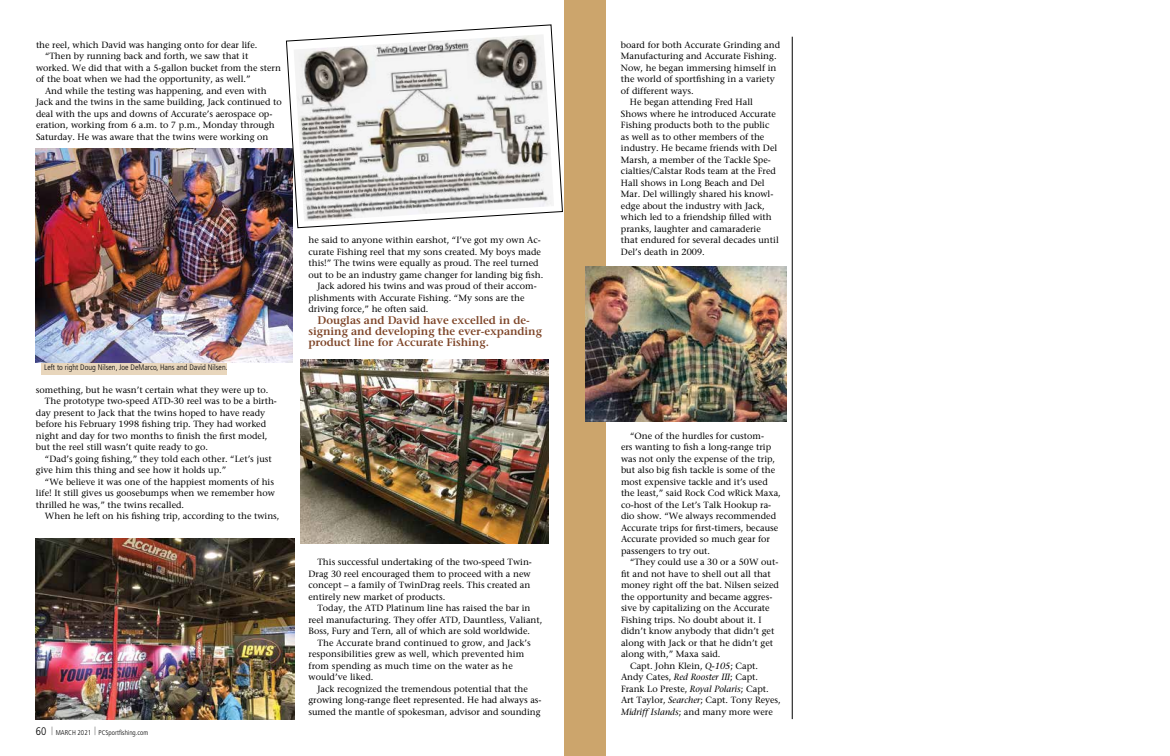
<style>
.page{position:relative;width:1170px;height:756px;background:#fff}
.page>*{position:absolute;margin:0;border:0;box-sizing:border-box;transform-origin:0 0}
.t1{font:600 11px/11.5px "Stone Serif";letter-spacing:-.005em;color:#7e4528}
.t2{font:9px/11.5px "Stone Serif";color:#000}
.t3{font:300 condensed 8px "Frutiger";color:#000}
.t4{font:300 condensed 7px "Frutiger";color:#000}
.s1{font-size:11px}
.s2{font-style:italic}
</style>
<div class="page">
<div style="left:41px;top:337px;width:186px;height:38px;background:linear-gradient(to right,#e8d6bc,#e8d6bc)"></div>
<div style="left:564px;top:0;width:42px;height:756px;background:#cca56c"></div>
<hr style="left:792px;top:37px;width:1px;height:682px;background:#000">
<svg style="left:285px;top:24px;width:278px;height:205px"></svg>
<img style="left:35px;top:149px;width:257px;height:213px">
<img style="left:585px;top:267px;width:202px;height:154px">
<img style="left:300px;top:360px;width:248px;height:184px">
<img style="left:36px;top:539px;width:259px;height:180px">
<p class="t2" style="left:36px;top:39px;width:223px">the reel, which David was hanging onto for dear life.</p>
<p class="t2" style="left:45px;top:50px;width:205px">“Then by running back and forth, we saw that it</p>
<p class="t2" style="left:36px;top:62px;width:247px">worked. We did that with a 5-gallon bucket from the stern</p>
<p class="t2" style="left:36px;top:73px;width:216px">of the boat when we had the opportunity, as well.”</p>
<p class="t2" style="left:45px;top:85px;width:223px">And while the testing was happening, and even with</p>
<p class="t2" style="left:36px;top:96px;width:247px">Jack and the twins in the same building, Jack continued to</p>
<p class="t2" style="left:36px;top:108px;width:238px">deal with the ups and downs of Accurate’s aerospace op-</p>
<p class="t2" style="left:36px;top:119px;width:240px">eration, working from 6 a.m. to 7 p.m., Monday through</p>
<p class="t2" style="left:36px;top:131px;width:234px">Saturday. He was aware that the twins were working on</p>
<p class="t3" style="left:44px;top:363px;width:185px">Left to right Doug Nilsen, Joe DeMarco, Hans and David Nilsen.</p>
<p class="t2" style="left:36px;top:384px;width:234px">something, but he wasn’t certain what they were up to.</p>
<p class="t2" style="left:45px;top:395px;width:233px">The prototype two-speed ATD-30 reel was to be a birth-</p>
<p class="t2" style="left:36px;top:407px;width:231px">day present to Jack that the twins hoped to have ready</p>
<p class="t2" style="left:36px;top:418px;width:232px">before his February 1998 fishing trip. They had worked</p>
<p class="t2" style="left:36px;top:430px;width:233px">night and day for two months to finish the first model,</p>
<p class="t2" style="left:36px;top:441px;width:174px">but the reel still wasn’t quite ready to go.</p>
<p class="t2" style="left:45px;top:453px;width:228px">“Dad’s going fishing,” they told each other. “Let’s just</p>
<p class="t2" style="left:36px;top:464px;width:192px">give him this thing and see how it holds up.”</p>
<p class="t2" style="left:45px;top:476px;width:231px">“We believe it was one of the happiest moments of his</p>
<p class="t2" style="left:36px;top:487px;width:240px">life! It still gives us goosebumps when we remember how</p>
<p class="t2" style="left:36px;top:499px;width:150px">thrilled he was,” the twins recalled.</p>
<p class="t2" style="left:45px;top:510px;width:236px">When he left on his fishing trip, according to the twins,</p>
<p class="t4" style="left:36px;top:729px;width:114px"><span class="s1">60</span> <sup>|</sup> MARCH 2021 <sup>|</sup> PCSportfishing.com</p>
<p class="t2" style="left:308px;top:234px;width:234px">he said to anyone within earshot, “I’ve got my own Ac-</p>
<p class="t2" style="left:308px;top:246px;width:234px">curate Fishing reel that my sons created. My boys made</p>
<p class="t2" style="left:308px;top:257px;width:232px">this!” The twins were equally as proud. The reel turned</p>
<p class="t2" style="left:308px;top:269px;width:236px">out to be an industry game changer for landing big fish.</p>
<p class="t2" style="left:317px;top:280px;width:221px">Jack adored his twins and was proud of their accom-</p>
<p class="t2" style="left:308px;top:292px;width:218px">plishments with Accurate Fishing. “My sons are the</p>
<p class="t2" style="left:308px;top:303px;width:121px">driving force,” he often said.</p>
<p class="t1" style="left:308px;top:314px;width:235px;text-indent:9px">Douglas and David have excelled in de&shy;signing and developing the ever-expanding product line for Accurate Fishing.</p>
<p class="t2" style="left:308px;top:556px;width:225px;text-indent:9px">This successful undertaking of the two-speed Twin-Drag 30 reel encouraged them to proceed with a new concept – a family of TwinDrag reels. This created an entirely new market of products.</p>
<p class="t2" style="left:308px;top:602px;width:235px;text-indent:9px">Today, the ATD Platinum line has raised the bar in reel manufacturing. They offer ATD, Dauntless, Valiant,<br>Boss, Fury and Tern, all of which are sold worldwide.</p>
<p class="t2" style="left:308px;top:637px;width:224px;text-indent:9px">The Accurate brand continued to grow, and Jack’s responsibilities grew as well, which prevented him from spending as much time on the water as he would’ve liked.</p>
<p class="t2" style="left:308px;top:683px;width:235px;text-align:center">Jack recognized the tremendous potential that the growing long-range fleet represented. He had always as&shy;sumed the mantle of spokesman, advisor and sounding</p>
<p class="t2" style="left:621px;top:39px;width:161px">board for both Accurate Grinding and</p>
<p class="t2" style="left:621px;top:50px;width:157px">Manufacturing and Accurate Fishing.</p>
<p class="t2" style="left:621px;top:62px;width:157px">Now, he began immersing himself in</p>
<p class="t2" style="left:621px;top:73px;width:155px">the world of sportfishing in a variety</p>
<p class="t2" style="left:621px;top:85px;width:74px">of different ways.</p>
<p class="t2" style="left:630px;top:96px;width:125px">He began attending Fred Hall</p>
<p class="t2" style="left:621px;top:108px;width:156px">Shows where he introduced Accurate</p>
<p class="t2" style="left:621px;top:119px;width:150px">Fishing products both to the public</p>
<p class="t2" style="left:621px;top:131px;width:145px">as well as to other members of the</p>
<p class="t2" style="left:621px;top:142px;width:158px">industry. He became friends with Del</p>
<p class="t2" style="left:621px;top:154px;width:151px">Marsh, a member of the Tackle Spe-</p>
<p class="t2" style="left:621px;top:165px;width:156px">cialties/Calstar Rods team at the Fred</p>
<p class="t2" style="left:621px;top:177px;width:145px">Hall shows in Long Beach and Del</p>
<p class="t2" style="left:621px;top:188px;width:154px">Mar. Del willingly shared his knowl-</p>
<p class="t2" style="left:621px;top:200px;width:145px">edge about the industry with Jack,</p>
<p class="t2" style="left:621px;top:211px;width:152px">which led to a friendship filled with</p>
<p class="t2" style="left:621px;top:223px;width:141px">pranks, laughter and camaraderie</p>
<p class="t2" style="left:621px;top:234px;width:159px">that endured for several decades until</p>
<p class="t2" style="left:621px;top:246px;width:85px">Del’s death in 2009.</p>
<p class="t2" style="left:621px;top:430px;width:161px;text-indent:9px">“One of the hurdles for custom-<br>ers wanting to fish a long-range trip was not only the expense of the trip, but also big fish tackle is some of the most expensive tackle and it’s used the least,” said Rock Cod wRick Maxa, co-host of the Let’s Talk Hookup ra&shy;dio show. “We always recommended Accurate trips for first-timers, because Accurate provided so much gear for passengers to try out.</p>
<p class="t2" style="left:630px;top:556px;width:150px">“They could use a 30 or a 50W out-</p>
<p class="t2" style="left:621px;top:568px;width:151px">fit and not have to shell out all that</p>
<p class="t2" style="left:621px;top:579px;width:159px">money right off the bat. Nilsen seized</p>
<p class="t2" style="left:621px;top:591px;width:153px">the opportunity and became aggres-</p>
<p class="t2" style="left:621px;top:602px;width:150px">sive by capitalizing on the Accurate</p>
<p class="t2" style="left:621px;top:614px;width:142px">Fishing trips. No doubt about it. I</p>
<p class="t2" style="left:621px;top:625px;width:155px">didn’t know anybody that didn’t get</p>
<p class="t2" style="left:621px;top:637px;width:154px">along with Jack or that he didn’t get</p>
<p class="t2" style="left:621px;top:648px;width:101px">along with,” Maxa said.</p>
<p class="t2" style="left:630px;top:660px;width:130px">Capt. John Klein, <span class="s2">Q-105</span>; Capt.</p>
<p class="t2" style="left:621px;top:671px;width:139px">Andy Cates, <span class="s2">Red Rooster III</span>; Capt.</p>
<p class="t2" style="left:621px;top:683px;width:149px">Frank Lo Preste, <span class="s2">Royal Polaris</span>; Capt.</p>
<p class="t2" style="left:621px;top:694px;width:161px">Art Taylor, <span class="s2">Searcher</span>; Capt. Tony Reyes,</p>
<p class="t2" style="left:621px;top:706px;width:153px"><span class="s2">Midriff Islands</span>; and many more were</p>
</div>
